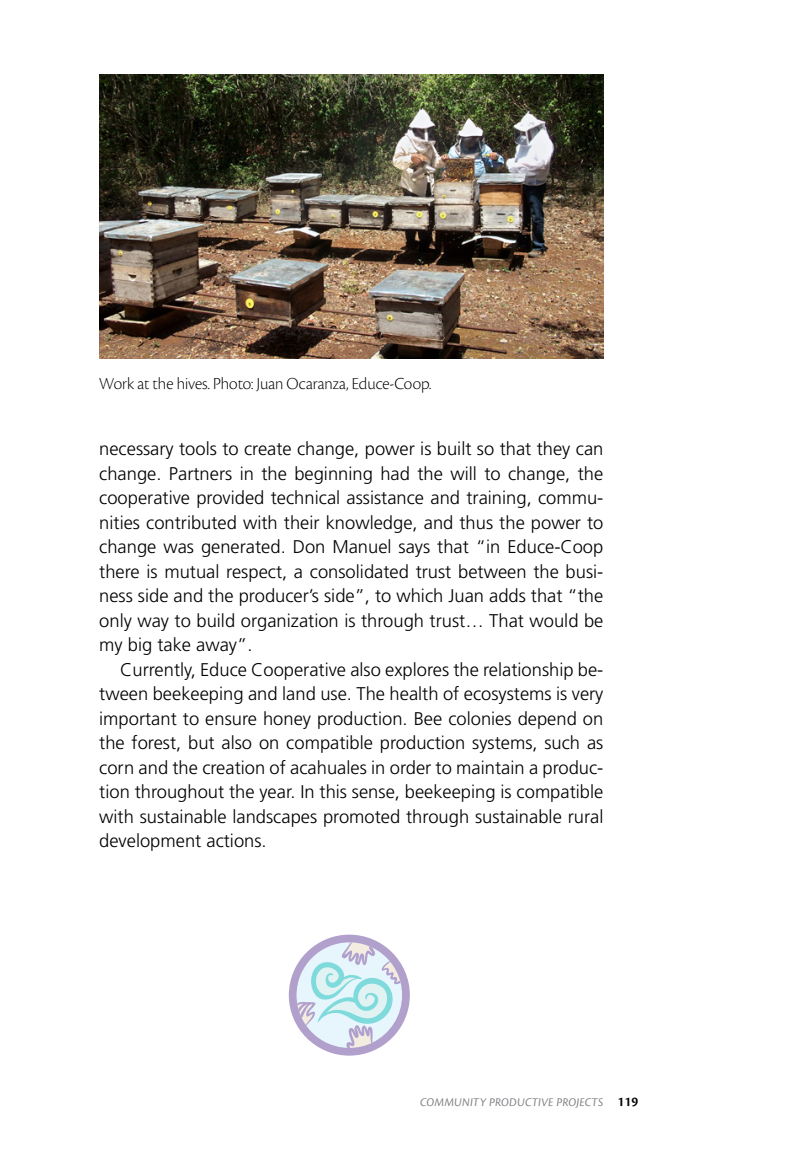
<style>
.page{position:relative;width:794px;height:1166px;background:#fff}
.page>*{position:absolute;margin:0;border:0;box-sizing:border-box;transform-origin:0 0}
.texto{font:300 18.38px/24.5px "Frutiger LT Std";color:#000;text-align:justify}
.pie_de_foto{font:17.5px "Cronos Pro Lt Disp";color:#000}
.t1{font:italic 12.25px "Cronos Pro";letter-spacing:.01em;color:#808285}
.s1{font-weight:600;font-style:normal;font-size:14px;color:#000}
</style>
<div class="page">
<img style="left:99px;top:75px;width:504px;height:284px">
<svg style="left:289px;top:934px;width:121px;height:121px"></svg>
<p class="pie_de_foto" style="left:99px;top:374px;width:334px">Work at the hives. Photo: Juan Ocaranza, Educe-Coop.</p>
<p class="texto" style="left:99px;top:437px;width:506px">necessary tools to create change, power is built so that they can change. Partners in the beginning had the will to change, the cooperative provided technical assistance and training, commu&shy;nities contributed with their knowledge, and thus the power to change was generated. Don Manuel says that “in Educe-Coop there is mutual respect, a consolidated trust between the busi&shy;ness side and the producer’s side”, to which Juan adds that “the only way to build organization is through trust… That would be my big take away”.</p>
<p class="texto" style="left:99px;top:657px;width:506px;text-indent:21px">Currently, Educe Cooperative also explores the relationship be&shy;tween beekeeping and land use. The health of ecosystems is very important to ensure honey production. Bee colonies depend on the forest, but also on compatible production systems, such as corn and the creation of acahuales in order to maintain a produc&shy;tion throughout the year. In this sense, beekeeping is compatible with sustainable landscapes promoted through sustainable rural development actions.</p>
<p class="t1" style="left:420px;top:1095px;width:220px">COMMUNITY PRODUCTIVE PROJECTS <span class="s1">119</span></p>
</div>
